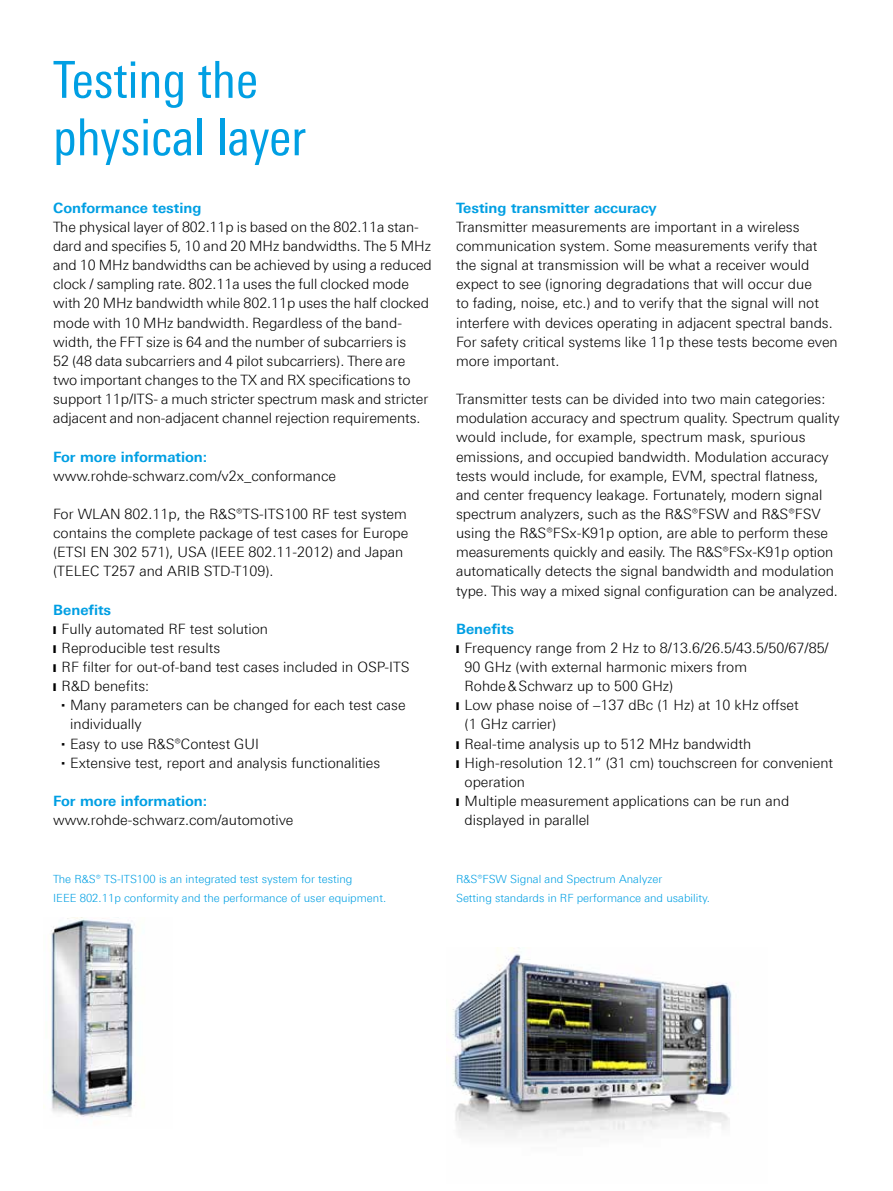
<style>
.page{position:relative;width:893px;height:1191px;background:#fff}
.page>*{position:absolute;margin:0;border:0;box-sizing:border-box;transform-origin:0 0}
.t1{font:51px/57.4px "Linotype Univers 420 Cn";color:#009fe3}
.t2{font:300 14.25px/19.2px "Linotype Univers 330";color:#000}
.t3{font:700 14.25px "Linotype Univers 630";color:#009fe3}
.t4{font:300 11.25px/19.2px "Linotype Univers 330";color:#009fe3}
</style>
<div class="page">
<img style="left:43px;top:917px;width:93px;height:200px">
<img style="left:446px;top:947px;width:287px;height:190px">
<h1 class="t1" style="left:53px;top:51px;width:254px">Testing the physical layer</h1>
<p class="t3" style="left:53px;top:199px;width:150px">Conformance testing</p>
<p class="t2" style="left:53px;top:217px;width:380px">The physical layer of 802.11p is based on the 802.11a stan&shy;dard and specifies 5, 10 and 20 MHz bandwidths. The 5 MHz and 10 MHz bandwidths can be achieved by using a reduced clock / sampling rate. 802.11a uses the full clocked mode with 20 MHz bandwidth while 802.11p uses the half clocked mode with 10 MHz bandwidth. Regardless of the band&shy;width, the FFT size is 64 and the number of subcarriers is<br>52 (48 data subcarriers and 4 pilot subcarriers). There are two important changes to the TX and RX specifications to support 11p/ITS- a much stricter spectrum mask and stricter adjacent and non-adjacent channel rejection requirements.</p>
<p class="t3" style="left:53px;top:448px;width:156px">For more information:</p>
<p class="t2" style="left:53px;top:466px;width:284px">www.rohde-schwarz.com/v2x_conformance</p>
<p class="t2" style="left:53px;top:504px;width:357px">For WLAN 802.11p, the R&amp;S®TS-ITS100 RF test system contains the complete package of test cases for Europe (ETSI EN 302 571), USA (IEEE 802.11-2012) and Japan (TELEC T257 and ARIB STD-T109).</p>
<p class="t3" style="left:53px;top:601px;width:60px">Benefits</p>
<p class="t2" style="left:53px;top:619px;width:358px">❙ Fully automated RF test solution<br>❙ Reproducible test results<br>❙ RF filter for out-of-band test cases included in OSP-ITS ❙ R&amp;D benefits:</p>
<p class="t2" style="left:70px;top:695px;width:337px;text-indent:-9px"><sup>■</sup> Many parameters can be changed for each test case individually</p>
<p class="t2" style="left:62px;top:734px;width:199px"><sup>■</sup> Easy to use R&amp;S®Contest GUI</p>
<p class="t2" style="left:62px;top:753px;width:320px"><sup>■</sup> Extensive test, report and analysis functionalities</p>
<p class="t3" style="left:53px;top:792px;width:156px">For more information:</p>
<p class="t2" style="left:53px;top:810px;width:242px">www.rohde-schwarz.com/automotive</p>
<p class="t3" style="left:456px;top:199px;width:202px">Testing transmitter accuracy</p>
<p class="t2" style="left:456px;top:217px;width:383px">Transmitter measurements are important in a wireless communication system. Some measurements verify that the signal at transmission will be what a receiver would expect to see (ignoring degradations that will occur due<br>to fading, noise, etc.) and to verify that the signal will not interfere with devices operating in adjacent spectral bands.<br>For safety critical systems like 11p these tests become even more important.</p>
<p class="t2" style="left:456px;top:389px;width:385px">Transmitter tests can be divided into two main categories: modulation accuracy and spectrum quality. Spectrum quality would include, for example, spectrum mask, spurious emissions, and occupied bandwidth. Modulation accuracy tests would include, for example, EVM, spectral flatness, and center frequency leakage. Fortunately, modern signal spectrum analyzers, such as the R&amp;S®FSW and R&amp;S®FSV using the R&amp;S®FSx-K91p option, are able to perform these measurements quickly and easily. The R&amp;S®FSx-K91p option automatically detects the signal bandwidth and modulation type. This way a mixed signal configuration can be analyzed.</p>
<p class="t3" style="left:456px;top:620px;width:60px">Benefits</p>
<p class="t2" style="left:456px;top:638px;width:374px">❙ Frequency range from 2 Hz to 8/13.6/26.5/43.5/50/67/85/</p>
<p class="t2" style="left:465px;top:657px;width:284px">90 GHz (with external harmonic mixers from</p>
<p class="t2" style="left:465px;top:676px;width:210px">Rohde&amp;Schwarz up to 500 GHz)</p>
<p class="t2" style="left:456px;top:695px;width:344px">❙ Low phase noise of –137 dBc (1 Hz) at 10 kHz offset</p>
<p class="t2" style="left:465px;top:714px;width:93px">(1 GHz carrier)</p>
<p class="t2" style="left:456px;top:734px;width:297px">❙ Real-time analysis up to 512 MHz bandwidth</p>
<p class="t2" style="left:456px;top:753px;width:379px">❙ High-resolution 12.1” (31 cm) touchscreen for convenient</p>
<p class="t2" style="left:465px;top:772px;width:62px">operation</p>
<p class="t2" style="left:456px;top:791px;width:335px">❙ Multiple measurement applications can be run and</p>
<p class="t2" style="left:465px;top:810px;width:127px">displayed in parallel</p>
<p class="t4" style="left:53px;top:869px;width:334px">The R&amp;S® TS-ITS100 is an integrated test system for testing<br>IEEE 802.11p conformity and the performance of user equipment.</p>
<p class="t4" style="left:456px;top:869px;width:255px">R&amp;S®FSW Signal and Spectrum Analyzer<br>Setting standards in RF performance and usability.</p>
</div>
